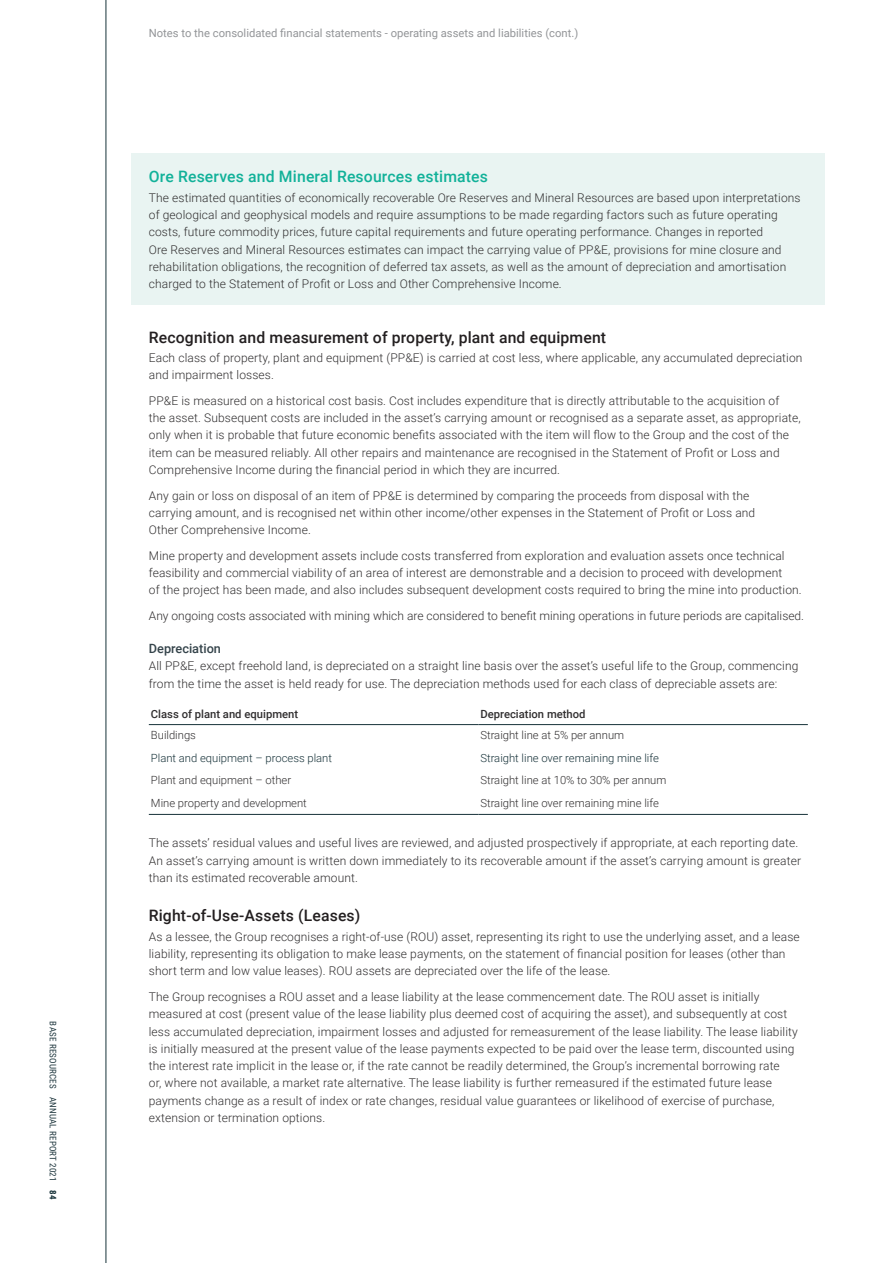
<style>
.page{position:relative;width:893px;height:1263px;background:#fff}
.page>*{position:absolute;margin:0;border:0;box-sizing:border-box;transform-origin:0 0}
.Financials_-_Sub_1{font:500 15.75px "Roboto";letter-spacing:.01em;color:#231f20}
.Financials_-_Sub_1-2{font:500 15.75px "Roboto";letter-spacing:.01em;color:#11b199}
.Subheader_2{font:500 12.75px "Roboto";color:#35444b}
.Body{font:300 12px/17.2px "Roboto";letter-spacing:.01em;color:#312f30}
.FS_-_Tables_-_Copy_L{font:300 11.25px "Roboto";color:#312f30}
.Cont{font:11.25px "Roboto";color:#939598}
.FS_-_Tables_-_Copy_L-2{font:300 11.25px "Roboto";color:#173239}
.FS_-_Tables_-_Header{font:500 11.25px "Roboto";color:#312f30}
.t1{font:9px "Roboto Condensed";letter-spacing:.02em;color:#20383f}
.s1{font-weight:700;color:#173239}
</style>
<div class="page">
<hr style="left:106px;top:0;width:1px;height:1263px;background:#173239">
<hr style="left:149px;top:724px;width:329px;height:1px;background:#173239">
<hr style="left:478px;top:724px;width:330px;height:1px;background:#173239">
<hr style="left:149px;top:814px;width:329px;height:1px;background:#173239">
<hr style="left:478px;top:814px;width:330px;height:1px;background:#173239">
<div style="left:132px;top:154px;width:693px;height:151px;background:#e9f4f2"></div>
<p class="t1" style="left:59px;top:1021px;width:179px;rotate:90deg">BASE RESOURCES ANNUAL REPORT 2021 <span class="s1">84</span></p>
<p class="Cont" style="left:149px;top:25px;width:431px">Notes to the consolidated financial statements - operating assets and liabilities (cont.)</p>
<p class="Financials_-_Sub_1-2" style="left:149px;top:166px;width:341px">Ore Reserves and Mineral Resources estimates</p>
<p class="Body" style="left:149px;top:188px;width:653px">The estimated quantities of economically recoverable Ore Reserves and Mineral Resources are based upon interpretations of geological and geophysical models and require assumptions to be made regarding factors such as future operating costs, future commodity prices, future capital requirements and future operating performance. Changes in reported<br>Ore Reserves and Mineral Resources estimates can impact the carrying value of PP&amp;E, provisions for mine closure and rehabilitation obligations, the recognition of deferred tax assets, as well as the amount of depreciation and amortisation charged to the Statement of Profit or Loss and Other Comprehensive Income.</p>
<p class="Financials_-_Sub_1" style="left:149px;top:326px;width:459px">Recognition and measurement of property, plant and equipment</p>
<p class="Body" style="left:149px;top:349px;width:655px">Each class of property, plant and equipment (PP&amp;E) is carried at cost less, where applicable, any accumulated depreciation and impairment losses.</p>
<p class="Body" style="left:149px;top:392px;width:653px">PP&amp;E is measured on a historical cost basis. Cost includes expenditure that is directly attributable to the acquisition of<br>the asset. Subsequent costs are included in the asset’s carrying amount or recognised as a separate asset, as appropriate, only when it is probable that future economic benefits associated with the item will flow to the Group and the cost of the item can be measured reliably. All other repairs and maintenance are recognised in the Statement of Profit or Loss and Comprehensive Income during the financial period in which they are incurred.</p>
<p class="Body" style="left:149px;top:486px;width:608px">Any gain or loss on disposal of an item of PP&amp;E is determined by comparing the proceeds from disposal with the carrying amount, and is recognised net within other income/other expenses in the Statement of Profit or Loss and<br>Other Comprehensive Income.</p>
<p class="Body" style="left:149px;top:547px;width:654px">Mine property and development assets include costs transferred from exploration and evaluation assets once technical feasibility and commercial viability of an area of interest are demonstrable and a decision to proceed with development<br>of the project has been made, and also includes subsequent development costs required to bring the mine into production.</p>
<p class="Body" style="left:149px;top:607px;width:657px">Any ongoing costs associated with mining which are considered to benefit mining operations in future periods are capitalised.</p>
<p class="Subheader_2" style="left:149px;top:640px;width:74px">Depreciation</p>
<p class="Body" style="left:149px;top:657px;width:651px">All PP&amp;E, except freehold land, is depreciated on a straight line basis over the asset’s useful life to the Group, commencing from the time the asset is held ready for use. The depreciation methods used for each class of depreciable assets are:</p>
<p class="FS_-_Tables_-_Header" style="left:151px;top:706px;width:149px">Class of plant and equipment</p>
<p class="FS_-_Tables_-_Header" style="left:480px;top:706px;width:107px">Depreciation method</p>
<p class="FS_-_Tables_-_Copy_L" style="left:151px;top:727px;width:47px">Buildings</p>
<p class="FS_-_Tables_-_Copy_L" style="left:480px;top:727px;width:145px">Straight line at 5% per annum</p>
<p class="FS_-_Tables_-_Copy_L-2" style="left:151px;top:750px;width:183px">Plant and equipment – process plant</p>
<p class="FS_-_Tables_-_Copy_L-2" style="left:480px;top:750px;width:180px">Straight line over remaining mine life</p>
<p class="FS_-_Tables_-_Copy_L" style="left:151px;top:772px;width:142px">Plant and equipment – other</p>
<p class="FS_-_Tables_-_Copy_L" style="left:480px;top:772px;width:187px">Straight line at 10% to 30% per annum</p>
<p class="FS_-_Tables_-_Copy_L" style="left:151px;top:795px;width:157px">Mine property and development</p>
<p class="FS_-_Tables_-_Copy_L" style="left:480px;top:795px;width:180px">Straight line over remaining mine life</p>
<p class="Body" style="left:149px;top:834px;width:654px">The assets’ residual values and useful lives are reviewed, and adjusted prospectively if appropriate, at each reporting date.<br>An asset’s carrying amount is written down immediately to its recoverable amount if the asset’s carrying amount is greater than its estimated recoverable amount.</p>
<p class="Financials_-_Sub_1" style="left:149px;top:905px;width:213px">Right-of-Use-Assets (Leases)</p>
<p class="Body" style="left:149px;top:927px;width:652px">As a lessee, the Group recognises a right-of-use (ROU) asset, representing its right to use the underlying asset, and a lease liability, representing its obligation to make lease payments, on the statement of financial position for leases (other than short term and low value leases). ROU assets are depreciated over the life of the lease.</p>
<p class="Body" style="left:149px;top:988px;width:650px">The Group recognises a ROU asset and a lease liability at the lease commencement date. The ROU asset is initially measured at cost (present value of the lease liability plus deemed cost of acquiring the asset), and subsequently at cost less accumulated depreciation, impairment losses and adjusted for remeasurement of the lease liability. The lease liability is initially measured at the present value of the lease payments expected to be paid over the lease term, discounted using the interest rate implicit in the lease or, if the rate cannot be readily determined, the Group’s incremental borrowing rate<br>or, where not available, a market rate alternative. The lease liability is further remeasured if the estimated future lease payments change as a result of index or rate changes, residual value guarantees or likelihood of exercise of purchase, extension or termination options.</p>
</div>
